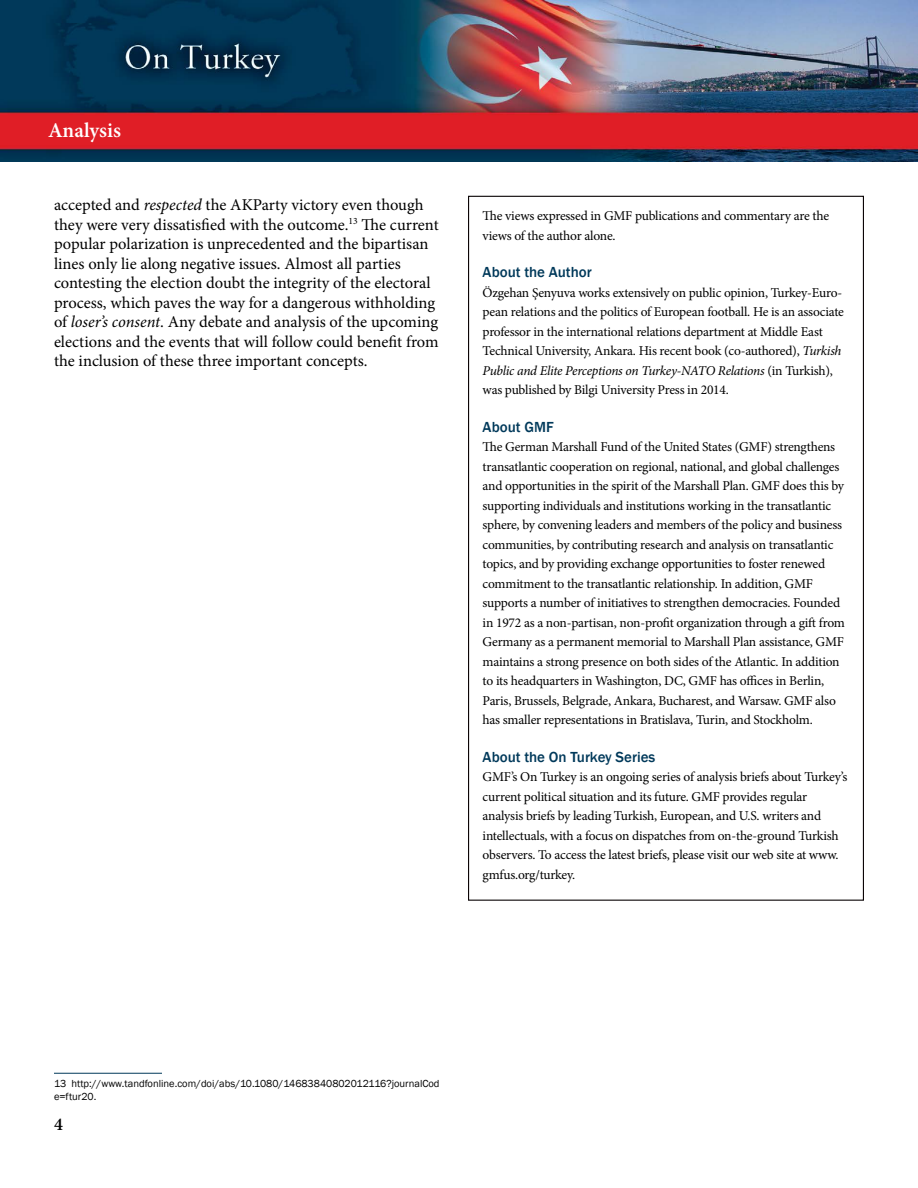
<style>
.page{position:relative;width:918px;height:1188px;background:#fff}
.page>*{position:absolute;margin:0;border:0;box-sizing:border-box;transform-origin:0 0}
.t1{font:600 21px "Minion Pro";color:#fff}
.t2{font:600 18px "Minion Pro";color:#000}
.t3{font:16.5px/19.5px "Minion Pro";color:#000}
.t4{font:500 15px "Franklin Gothic";color:#00395a}
.t5{font:13.5px/19.5px "Minion Pro";letter-spacing:-.02em;color:#000}
.t6{font:10.5px/13.5px "Franklin Gothic";color:#000}
.s1{font-style:italic}
</style>
<div class="page">
<img style="left:0;top:0;width:918px;height:162px">
<hr style="left:54px;top:1073px;width:108px;height:1px;background:#00395a">
<h1 class="t1" style="left:48px;top:116px;width:75px">Analysis</h1>
<p class="t3" style="left:54px;top:195px;width:386px">accepted and <span class="s1">respected</span> the AKParty victory even though they were very dissatisfied with the outcome.<sup>13</sup> The current popular polarization is unprecedented and the bipartisan lines only lie along negative issues. Almost all parties contesting the election doubt the integrity of the electoral process, which paves the way for a dangerous withholding of <span class="s1">loser’s consent</span>. Any debate and analysis of the upcoming elections and the events that will follow could benefit from the inclusion of these three important concepts.</p>
<p class="t5" style="left:483px;top:206px;width:348px">The views expressed in GMF publications and commentary are the views of the author alone.</p>
<p class="t4" style="left:483px;top:263px;width:111px">About the Author</p>
<p class="t5" style="left:483px;top:283px;width:363px">Özgehan Şenyuva works extensively on public opinion, Turkey-Euro&shy;pean relations and the politics of European football. He is an associate professor in the international relations department at Middle East Technical University, Ankara. His recent book (co-authored), <span class="s1">Turkish Public and Elite Perceptions on Turkey-NATO Relations</span> (in Turkish), was published by Bilgi University Press in 2014.</p>
<p class="t4" style="left:483px;top:417px;width:73px">About GMF</p>
<p class="t5" style="left:483px;top:437px;width:364px">The German Marshall Fund of the United States (GMF) strengthens transatlantic cooperation on regional, national, and global challenges and opportunities in the spirit of the Marshall Plan. GMF does this by supporting individuals and institutions working in the transatlantic sphere, by convening leaders and members of the policy and business communities, by contributing research and analysis on transatlantic topics, and by providing exchange opportunities to foster renewed commitment to the transatlantic relationship. In addition, GMF supports a number of initiatives to strengthen democracies. Founded in 1972 as a non-partisan, non-profit organization through a gift from Germany as a permanent memorial to Marshall Plan assistance, GMF maintains a strong presence on both sides of the Atlantic. In addition to its headquarters in Washington, DC, GMF has offices in Berlin, Paris, Brussels, Belgrade, Ankara, Bucharest, and Warsaw. GMF also has smaller representations in Bratislava, Turin, and Stockholm.</p>
<p class="t4" style="left:483px;top:747px;width:174px">About the On Turkey Series</p>
<p class="t5" style="left:483px;top:767px;width:366px">GMF’s On Turkey is an ongoing series of analysis briefs about Turkey’s current political situation and its future. GMF provides regular analysis briefs by leading Turkish, European, and U.S. writers and intellectuals, with a focus on dispatches from on-the-ground Turkish observers. To access the latest briefs, please visit our web site at www. gmfus.org/turkey.</p>
<p class="t6" style="left:54px;top:1077px;width:387px">13 http://www.tandfonline.com/doi/abs/10.1080/14683840802012116?journalCod e=ftur20.</p>
<h2 class="t2" style="left:54px;top:1111px;width:10px">4</h2>
</div>
